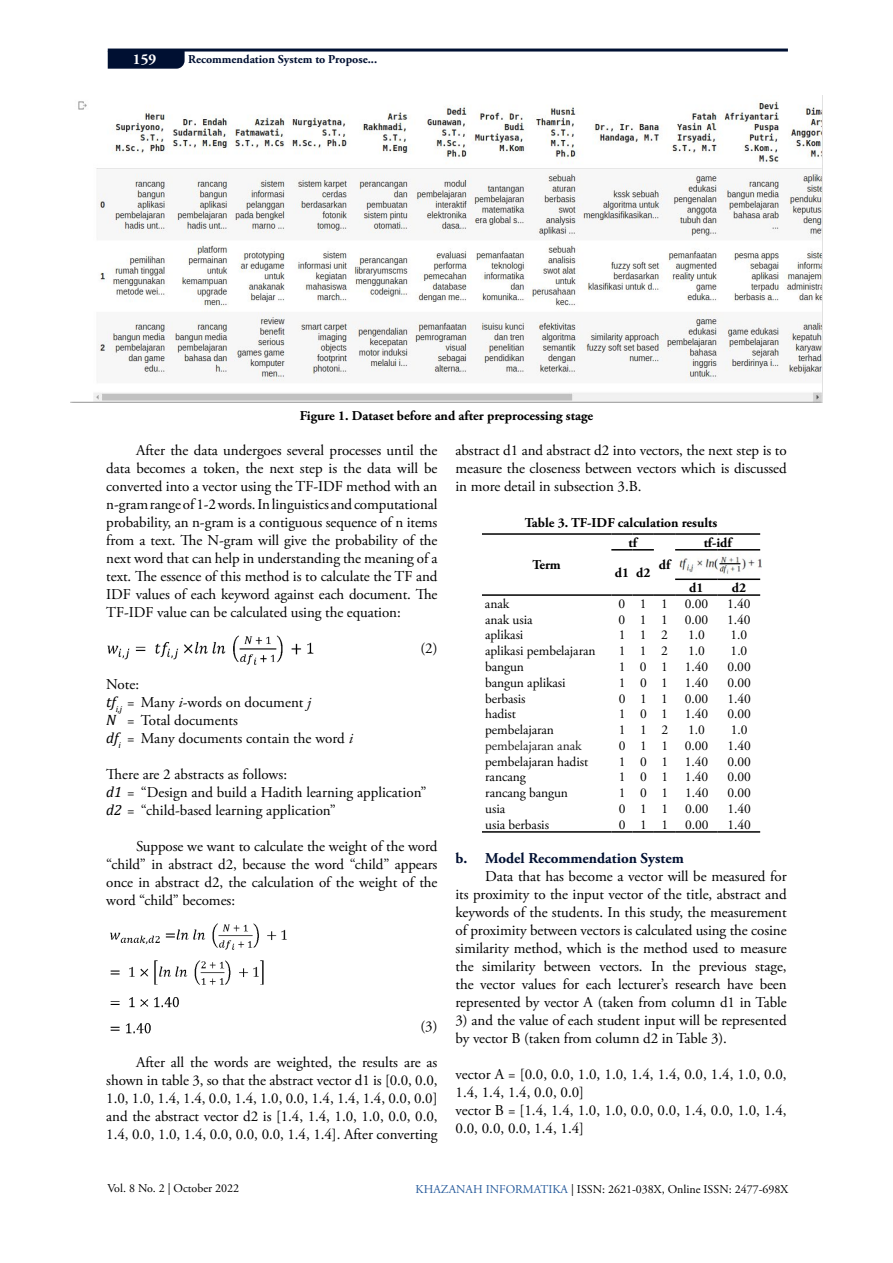
<style>
.page{position:relative;width:893px;height:1263px;background:#fff}
.page>*{position:absolute;margin:0;border:0;box-sizing:border-box;transform-origin:0 0}
.t1{font:15px/18px "Adobe Garamond Pro";letter-spacing:-.005em;color:#000;text-align:justify}
.t2{font:700 15px "Adobe Garamond Pro";color:#001032}
.t3{font:700 15px "Adobe Garamond Pro";color:#fff}
.t4{font:13.5px "Adobe Garamond Pro";letter-spacing:-.005em;color:#000}
.t5{font:700 13.5px "Adobe Garamond Pro";color:#000}
.t6{font:13.5px "Adobe Garamond Pro";letter-spacing:-.005em;color:#212121}
.t7{font:12px "Adobe Garamond Pro";color:#000}
.t8{font:700 12px "Adobe Garamond Pro";color:#001032}
.s1{font-family:"Cambria";font-style:italic}
.s2{font-style:italic}
.s3{color:#275b9b}
</style>
<div class="page">
<hr style="left:108px;top:49px;width:680px;height:3px;background:#001032">
<svg style="left:108px;top:51px;width:77px;height:18px"></svg>
<img style="left:70px;top:96px;width:753px;height:306px">
<img style="left:107px;top:635px;width:207px;height:30px">
<img style="left:110px;top:923px;width:177px;height:111px">
<hr style="left:482px;top:533px;width:129px;height:2px;background:#000">
<hr style="left:611px;top:533px;width:22px;height:2px;background:#000">
<hr style="left:633px;top:533px;width:21px;height:2px;background:#000">
<hr style="left:654px;top:533px;width:21px;height:2px;background:#000">
<hr style="left:675px;top:533px;width:43px;height:2px;background:#000">
<hr style="left:718px;top:533px;width:42px;height:2px;background:#000">
<svg style="left:611px;top:549px;width:43px;height:1px"></svg>
<hr style="left:675px;top:549px;width:43px;height:1px;background:#000">
<hr style="left:718px;top:549px;width:42px;height:1px;background:#000">
<hr style="left:675px;top:578px;width:43px;height:2px;background:#000">
<hr style="left:718px;top:578px;width:42px;height:2px;background:#000">
<hr style="left:482px;top:594px;width:129px;height:2px;background:#000">
<hr style="left:611px;top:594px;width:22px;height:2px;background:#000">
<hr style="left:633px;top:594px;width:21px;height:2px;background:#000">
<hr style="left:654px;top:594px;width:21px;height:2px;background:#000">
<hr style="left:675px;top:594px;width:43px;height:2px;background:#000">
<hr style="left:718px;top:594px;width:42px;height:2px;background:#000">
<hr style="left:482px;top:831px;width:129px;height:2px;background:#000">
<hr style="left:611px;top:831px;width:22px;height:2px;background:#000">
<hr style="left:633px;top:831px;width:21px;height:2px;background:#000">
<hr style="left:654px;top:831px;width:21px;height:2px;background:#000">
<hr style="left:675px;top:831px;width:43px;height:2px;background:#000">
<hr style="left:718px;top:831px;width:42px;height:2px;background:#000">
<img style="left:679px;top:556px;width:82px;height:18px">
<p class="t3" style="left:133px;top:51px;width:25px">159</p>
<p class="t8" style="left:188px;top:52px;width:190px">Recommendation System to Propose...</p>
<p class="t5" style="left:300px;top:408px;width:295px">Figure 1. Dataset before and after preprocessing stage</p>
<p class="t1" style="left:106px;top:442px;width:333px;text-indent:30px">After the data undergoes several processes until the data becomes a token, the next step is the data will be converted into a vector using the TF-IDF method with an n-gram range of 1-2 words. In linguistics and computational probability, an n-gram is a contiguous sequence of n items from a text. The N-gram will give the probability of the next word that can help in understanding the meaning of a text. The essence of this method is to calculate the TF and IDF values of each keyword against each document. The TF-IDF value can be calculated using the equation:</p>
<p class="t1" style="left:420px;top:640px;width:19px">(2)</p>
<p class="t1" style="left:106px;top:676px;width:248px;text-align:left">Note:<br><span class="s1">tf</span><sub>i,j</sub> = Many <span class="s2">i</span>-words on document <span class="s2">j<br></span><span class="s1">N</span> = Total documents<br><span class="s1">df</span><sub>i</sub> = Many documents contain the word <span class="s2">i</span></p>
<p class="t1" style="left:106px;top:766px;width:322px;text-align:left">There are 2 abstracts as follows:<br><span class="s1">d1</span> = “Design and build a Hadith learning application” <span class="s1">d2</span> = “child-based learning application”</p>
<p class="t1" style="left:106px;top:838px;width:333px;text-indent:30px">Suppose we want to calculate the weight of the word “child” in abstract d2, because the word “child” appears once in abstract d2, the calculation of the weight of the word “child” becomes:</p>
<p class="t1" style="left:455px;top:442px;width:333px">abstract d1 and abstract d2 into vectors, the next step is to measure the closeness between vectors which is discussed in more detail in subsection 3.B.</p>
<p class="t5" style="left:525px;top:515px;width:194px">Table 3. TF-IDF calculation results</p>
<p class="t5" style="left:533px;top:557px;width:30px">Term</p>
<p class="t5" style="left:628px;top:535px;width:10px">tf</p>
<p class="t5" style="left:704px;top:535px;width:29px">tf-idf</p>
<p class="t5" style="left:659px;top:557px;width:13px">df</p>
<p class="t5" style="left:615px;top:565px;width:37px">d1 d2</p>
<p class="t5" style="left:689px;top:580px;width:16px">d1</p>
<p class="t5" style="left:732px;top:580px;width:16px">d2</p>
<p class="t4" style="left:485px;top:595px;width:26px">anak</p>
<p class="t4" style="left:619px;top:595px;width:91px">0 1 1 0.00</p>
<p class="t4" style="left:727px;top:595px;width:25px">1.40</p>
<p class="t4" style="left:485px;top:611px;width:49px">anak usia</p>
<p class="t4" style="left:619px;top:611px;width:91px">0 1 1 0.00</p>
<p class="t4" style="left:727px;top:611px;width:25px">1.40</p>
<p class="t4" style="left:485px;top:627px;width:40px">aplikasi</p>
<p class="t4" style="left:619px;top:627px;width:51px">112</p>
<p class="t4" style="left:688px;top:627px;width:18px">1.0</p>
<p class="t4" style="left:731px;top:627px;width:18px">1.0</p>
<p class="t4" style="left:485px;top:643px;width:112px">aplikasi pembelajaran</p>
<p class="t4" style="left:619px;top:643px;width:51px">112</p>
<p class="t4" style="left:688px;top:643px;width:18px">1.0</p>
<p class="t4" style="left:731px;top:643px;width:18px">1.0</p>
<p class="t4" style="left:485px;top:659px;width:40px">bangun</p>
<p class="t4" style="left:619px;top:659px;width:91px">1 0 1 1.40</p>
<p class="t4" style="left:727px;top:659px;width:25px">0.00</p>
<p class="t4" style="left:485px;top:674px;width:82px">bangun aplikasi</p>
<p class="t4" style="left:619px;top:674px;width:91px">1 0 1 1.40</p>
<p class="t4" style="left:727px;top:674px;width:25px">0.00</p>
<p class="t4" style="left:485px;top:690px;width:42px">berbasis</p>
<p class="t4" style="left:619px;top:690px;width:91px">0 1 1 0.00</p>
<p class="t4" style="left:727px;top:690px;width:25px">1.40</p>
<p class="t4" style="left:485px;top:706px;width:32px">hadist</p>
<p class="t4" style="left:619px;top:706px;width:91px">1 0 1 1.40</p>
<p class="t4" style="left:727px;top:706px;width:25px">0.00</p>
<p class="t4" style="left:485px;top:722px;width:70px">pembelajaran</p>
<p class="t4" style="left:619px;top:722px;width:51px">112</p>
<p class="t4" style="left:688px;top:722px;width:18px">1.0</p>
<p class="t4" style="left:731px;top:722px;width:18px">1.0</p>
<p class="t6" style="left:485px;top:737px;width:98px">pembelajaran anak</p>
<p class="t4" style="left:619px;top:737px;width:91px">0 1 1 0.00</p>
<p class="t4" style="left:727px;top:737px;width:25px">1.40</p>
<p class="t4" style="left:485px;top:753px;width:105px">pembelajaran hadist</p>
<p class="t4" style="left:619px;top:753px;width:91px">1 0 1 1.40</p>
<p class="t4" style="left:727px;top:753px;width:25px">0.00</p>
<p class="t4" style="left:485px;top:769px;width:42px">rancang</p>
<p class="t4" style="left:619px;top:769px;width:91px">1 0 1 1.40</p>
<p class="t4" style="left:727px;top:769px;width:25px">0.00</p>
<p class="t4" style="left:485px;top:785px;width:84px">rancang bangun</p>
<p class="t4" style="left:619px;top:785px;width:91px">1 0 1 1.40</p>
<p class="t4" style="left:727px;top:785px;width:25px">0.00</p>
<p class="t4" style="left:485px;top:801px;width:21px">usia</p>
<p class="t4" style="left:619px;top:801px;width:91px">0 1 1 0.00</p>
<p class="t4" style="left:727px;top:801px;width:25px">1.40</p>
<p class="t4" style="left:485px;top:816px;width:65px">usia berbasis</p>
<p class="t4" style="left:619px;top:816px;width:91px">0 1 1 0.00</p>
<p class="t4" style="left:728px;top:816px;width:25px">1.40</p>
<p class="t2" style="left:455px;top:849px;width:230px">b. Model Recommendation System</p>
<p class="t1" style="left:455px;top:867px;width:333px;text-indent:30px">Data that has become a vector will be measured for its proximity to the input vector of the title, abstract and keywords of the students. In this study, the measurement of proximity between vectors is calculated using the cosine similarity method, which is the method used to measure the similarity between vectors. In the previous stage, the vector values for each lecturer’s research have been represented by vector A (taken from column d1 in Table</p>
<p class="t1" style="left:455px;top:1011px;width:333px">3) and the value of each student input will be represented by vector B (taken from column d2 in Table 3).</p>
<p class="t1" style="left:455px;top:1065px;width:333px;text-align:left">vector A = [0.0, 0.0, 1.0, 1.0, 1.4, 1.4, 0.0, 1.4, 1.0, 0.0, 1.4, 1.4, 1.4, 0.0, 0.0]<br>vector B = [1.4, 1.4, 1.0, 1.0, 0.0, 0.0, 1.4, 0.0, 1.0, 1.4, 0.0, 0.0, 0.0, 1.4, 1.4]</p>
<p class="t1" style="left:420px;top:1018px;width:19px">(3)</p>
<p class="t1" style="left:106px;top:1054px;width:333px;text-indent:30px">After all the words are weighted, the results are as shown in table 3, so that the abstract vector d1 is [0.0, 0.0, 1.0, 1.0, 1.4, 1.4, 0.0, 1.4, 1.0, 0.0, 1.4, 1.4, 1.4, 0.0, 0.0] and the abstract vector d2 is [1.4, 1.4, 1.0, 1.0, 0.0, 0.0, 1.4, 0.0, 1.0, 1.4, 0.0, 0.0, 0.0, 1.4, 1.4]. After converting</p>
<p class="t7" style="left:107px;top:1181px;width:133px">Vol. 8 No. 2 | October 2022</p>
<p class="t7" style="left:416px;top:1182px;width:374px"><span class="s3">KHAZANAH INFORMATIKA</span> | ISSN: 2621-038X, Online ISSN: 2477-698X</p>
</div>
